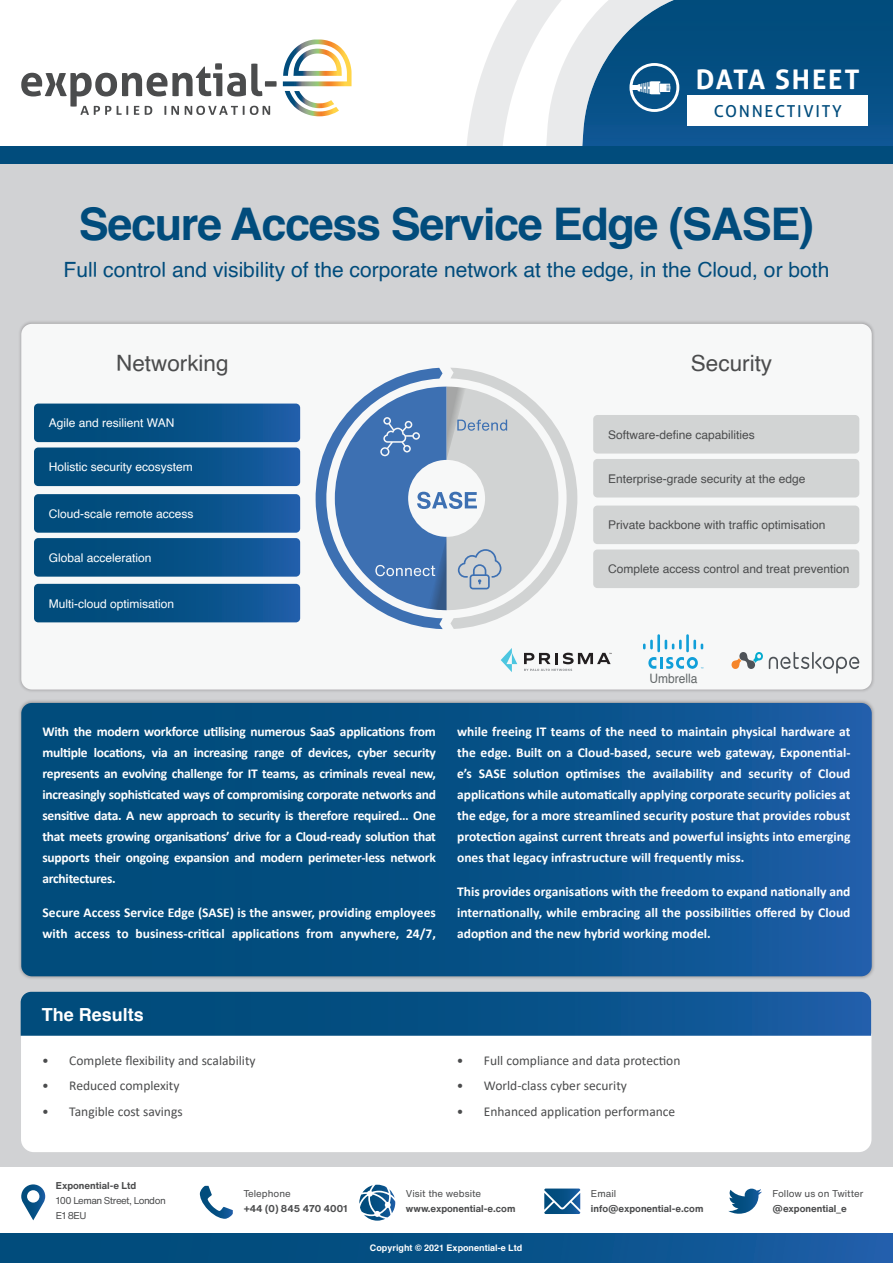
<style>
.page{position:relative;width:893px;height:1263px;background:#fff}
.page>*{position:absolute;margin:0;border:0;box-sizing:border-box;transform-origin:0 0}
.t1{font:700 45px "Helvetica";letter-spacing:-.03em;color:#014c7c}
.t2{font:700 27px "Aller";letter-spacing:.07em;color:#fff}
.t3{font:22.5px "Helvetica";color:#4b4c4d}
.t4{font:21px "Helvetica";color:#014c7c}
.t5{font:700 18px "Helvetica";color:#fff}
.t6{font:16.5px "Aller";letter-spacing:.1em;color:#014c7c}
.body{font:700 13.5px/21px "Calibri";color:#fff;text-align:justify}
.t7{font:13.5px "Calibri";color:#4b4c4d}
.t8{font:13.05px "Helvetica";color:#626768;scale:.92 1}
.t9{font:12px "Helvetica";color:#4b4c4d}
.t10{font:12px "Helvetica";color:#fff}
.t11{font:700 9.75px "Helvetica Now Text";color:#4b4c4d}
.t12{font:9.75px "Helvetica Now Text";color:#4b4c4d}
.t13{font:9.75px/15px "Helvetica Now Text";letter-spacing:-.05em;color:#4b4c4d}
.t14{font:700 9px "Helvetica";color:#fff}
</style>
<div class="page">
<div style="left:0;top:148px;width:893px;height:1032px;background:#d1d2d4"></div>
<svg style="left:690px;top:0;width:203px;height:146px;background:#065084"></svg>
<div style="left:0;top:146px;width:893px;height:18px;background:#014c7c"></div>
<div style="left:687px;top:96px;width:181px;height:30px;background:#fff"></div>
<div style="left:0;top:1167px;width:893px;height:96px;background:#fff"></div>
<svg style="left:728px;top:1188px;width:34px;height:26px"></svg>
<svg style="left:21px;top:1184px;width:24px;height:36px"></svg>
<svg style="left:544px;top:1188px;width:36px;height:26px"></svg>
<svg style="left:200px;top:1186px;width:33px;height:33px"></svg>
<svg style="left:359px;top:1185px;width:36px;height:36px"></svg>
<div style="left:0;top:1233px;width:893px;height:30px;background:linear-gradient(to right,#004873,#185ba1)"></div>
<svg style="left:21px;top:63px;width:256px;height:52px"></svg>
<svg style="left:283px;top:40px;width:69px;height:76px"></svg>
<svg style="left:467px;top:0;width:223px;height:146px"></svg>
<div style="left:630px;top:85px;width:9px;height:5px;background:#fff"></div>
<div style="left:18px;top:321px;width:857px;height:372px;background:#231f20;opacity:.35"></div>
<div style="left:21px;top:324px;width:851px;height:365px;background:#f7f8f8;border-radius:11px"></div>
<svg style="left:315px;top:368px;width:263px;height:261px"></svg>
<div style="left:18px;top:700px;width:857px;height:280px;background:#231f20;opacity:.35"></div>
<svg style="left:21px;top:703px;width:851px;height:273px;background:#095189"></svg>
<div style="left:21px;top:1036px;width:850px;height:116px;background:#fff"></div>
<svg style="left:21px;top:992px;width:850px;height:44px;background:#0a5289"></svg>
<div style="left:593px;top:415px;width:266px;height:38px;background:#d2d4d4;border-radius:4px"></div>
<div style="left:593px;top:505px;width:266px;height:39px;background:#d2d4d4;border-radius:4px"></div>
<svg style="left:34px;top:404px;width:266px;height:82px;background:#185c90"></svg>
<div style="left:593px;top:459px;width:266px;height:38px;background:#d2d4d4;border-radius:4px"></div>
<svg style="left:34px;top:494px;width:266px;height:83px;background:#1a5d91"></svg>
<div style="left:593px;top:549px;width:266px;height:39px;background:#d2d4d4;border-radius:4px"></div>
<svg style="left:34px;top:584px;width:266px;height:38px;background:#095189"></svg>
<svg style="left:731px;top:652px;width:32px;height:17px"></svg>
<svg style="left:769px;top:652px;width:90px;height:22px"></svg>
<svg style="left:643px;top:634px;width:60px;height:35px"></svg>
<svg style="left:501px;top:648px;width:16px;height:24px"></svg>
<svg style="left:524px;top:653px;width:88px;height:18px"></svg>
<h2 class="t2" style="left:696px;top:63px;width:166px">DATA SHEET</h2>
<p class="t6" style="left:714px;top:101px;width:130px">CONNECTIVITY</p>
<p class="t1" style="left:79px;top:188px;width:737px">Secure Access Service Edge (SASE)</p>
<p class="t4" style="left:64px;top:254px;width:767px">Full control and visibility of the corporate network at the edge, in the Cloud, or both</p>
<p class="t3" style="left:116px;top:346px;width:114px">Networking</p>
<p class="t3" style="left:691px;top:346px;width:83px">Security</p>
<p class="t10" style="left:49px;top:414px;width:127px">Agile and resilient WAN</p>
<p class="t10" style="left:49px;top:458px;width:146px">Holistic security ecosystem</p>
<p class="t10" style="left:49px;top:504px;width:146px">Cloud-scale remote access</p>
<p class="t10" style="left:49px;top:548px;width:104px">Global acceleration</p>
<p class="t10" style="left:49px;top:594px;width:127px">Multi-cloud optimisation</p>
<p class="t9" style="left:608px;top:425px;width:148px">Software-define capabilities</p>
<p class="t9" style="left:608px;top:469px;width:199px">Enterprise-grade security at the edge</p>
<p class="t9" style="left:608px;top:516px;width:219px">Private backbone with traffic optimisation</p>
<p class="t9" style="left:608px;top:560px;width:243px">Complete access control and treat prevention</p>
<p class="body" style="left:43px;top:721px;width:395px">With the modern workforce utilising numerous SaaS applications from multiple locations, via an increasing range of devices, cyber security represents an evolving challenge for IT teams, as criminals reveal new, increasingly sophisticated ways of compromising corporate networks and sensitive data. A new approach to security is therefore required… One that meets growing organisations’ drive for a Cloud-ready solution that supports their ongoing expansion and modern perimeter-less network architectures.</p>
<p class="body" style="left:43px;top:901px;width:395px">Secure Access Service Edge (SASE) is the answer, providing employees with access to business-critical applications from anywhere, 24/7,</p>
<p class="t8" style="left:649px;top:668px;width:54px">Umbrella</p>
<p class="body" style="left:457px;top:721px;width:395px">while freeing IT teams of the need to maintain physical hardware at the edge. Built on a Cloud-based, secure web gateway, Exponential&shy;e’s SASE solution optimises the availability and security of Cloud applications while automatically applying corporate security policies at the edge, for a more streamlined security posture that provides robust protection against current threats and powerful insights into emerging ones that legacy infrastructure will frequently miss.</p>
<p class="body" style="left:457px;top:880px;width:395px">This provides organisations with the freedom to expand nationally and internationally, while embracing all the possibilities offered by Cloud adoption and the new hybrid working model.</p>
<p class="t5" style="left:42px;top:1000px;width:104px">The Results</p>
<p class="t7" style="left:42px;top:1051px;width:215px">• Complete flexibility and scalability</p>
<p class="t7" style="left:42px;top:1076px;width:139px">• Reduced complexity</p>
<p class="t7" style="left:42px;top:1102px;width:142px">• Tangible cost savings</p>
<p class="t7" style="left:457px;top:1051px;width:225px">• Full compliance and data protection</p>
<p class="t7" style="left:457px;top:1076px;width:172px">• World-class cyber security</p>
<p class="t7" style="left:457px;top:1102px;width:220px">• Enhanced application performance</p>
<p class="t11" style="left:56px;top:1178px;width:82px">Exponential-e Ltd</p>
<p class="t13" style="left:56px;top:1193px;width:111px">100 Leman Street, London<br>E1 8EU</p>
<p class="t12" style="left:243px;top:1186px;width:49px">Telephone</p>
<p class="t11" style="left:243px;top:1201px;width:106px">+44 (0) 845 470 4001</p>
<p class="t12" style="left:406px;top:1186px;width:77px">Visit the website</p>
<p class="t11" style="left:406px;top:1201px;width:111px">www.exponential-e.com</p>
<p class="t14" style="left:370px;top:1241px;width:154px">Copyright © 2021 Exponential-e Ltd</p>
<p class="t12" style="left:591px;top:1186px;width:27px">Email</p>
<p class="t11" style="left:591px;top:1201px;width:114px">info@exponential-e.com</p>
<p class="t12" style="left:773px;top:1186px;width:92px">Follow us on Twitter</p>
<p class="t11" style="left:773px;top:1201px;width:76px">@exponential_e</p>
</div>
